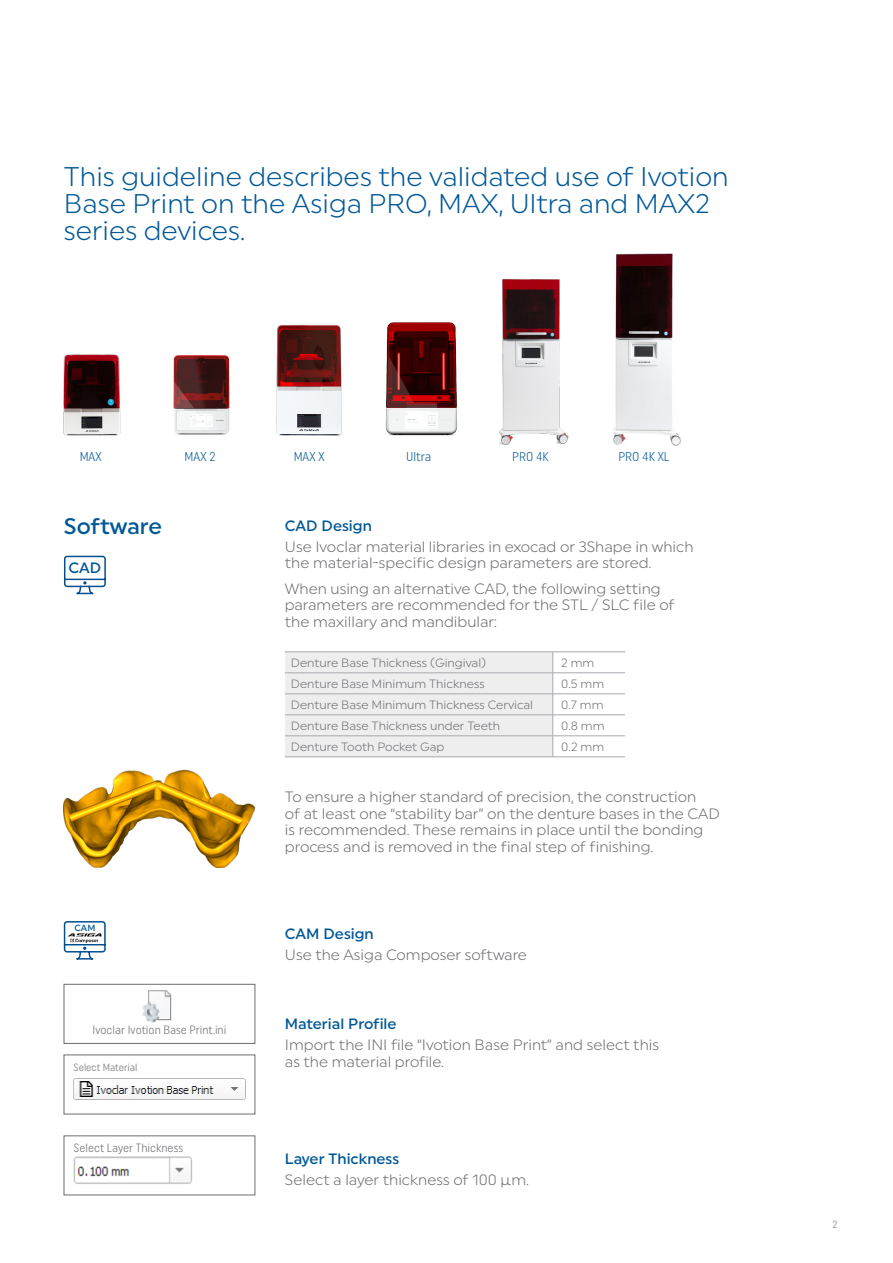
<style>
.page{position:relative;width:893px;height:1263px;background:#fff}
.page>*{position:absolute;margin:0;border:0;box-sizing:border-box;transform-origin:0 0}
.t1{font:27px/27px "Uniform Pro Ivoclar Lgt";color:#015897}
.t2{font:500 22.5px "Uniform Pro Ivoclar";color:#015897}
.t3{font:15px/16.5px "Uniform Pro Ivoclar Lgt";color:#6c6d70}
.t4{font:500 15px "Uniform Pro Ivoclar";color:#015897}
.t5{font:12.75px "Uniform Pro Ivoclar Con Lgt";color:#015897}
.t6{font:12px "Uniform Pro Ivoclar Lgt";color:#6c6d70}
.t7{font:12px "Uniform Pro Ivoclar Con Lgt";color:#6c6d70}
.t8{font:10.5px "Uniform Pro Ivoclar Con Lgt";color:#6c6d70}
.t9{font:10.5px "Uniform Pro Ivoclar Con";color:#939598}
.t10{font:500 9px "Uniform Pro Ivoclar";color:#015897}
</style>
<div class="page">
<hr style="left:285px;top:651px;width:268px;height:1px;background:#a8a9ad">
<hr style="left:553px;top:651px;width:72px;height:1px;background:#a8a9ad">
<hr style="left:553px;top:672px;width:72px;height:1px;background:#a8a9ad">
<hr style="left:553px;top:693px;width:72px;height:1px;background:#a8a9ad">
<hr style="left:553px;top:714px;width:72px;height:1px;background:#a8a9ad">
<hr style="left:553px;top:735px;width:72px;height:1px;background:#a8a9ad">
<svg style="left:285px;top:652px;width:269px;height:104px;background:#eaeaec"></svg>
<hr style="left:285px;top:756px;width:268px;height:1px;background:#a8a9ad">
<hr style="left:553px;top:756px;width:72px;height:1px;background:#a8a9ad">
<svg style="left:64px;top:555px;width:42px;height:40px"></svg>
<img style="left:63px;top:769px;width:192px;height:99px">
<svg style="left:63px;top:921px;width:43px;height:39px"></svg>
<img style="left:68px;top:932px;width:34px;height:11px">
<img style="left:63px;top:354px;width:57px;height:82px">
<img style="left:173px;top:355px;width:57px;height:80px">
<img style="left:276px;top:324px;width:66px;height:112px">
<img style="left:385px;top:322px;width:72px;height:114px">
<img style="left:613px;top:253px;width:68px;height:193px">
<img style="left:499px;top:279px;width:70px;height:166px">
<div style="left:64px;top:984px;width:191px;height:59px;border:1px solid #6c6d70"></div>
<img style="left:142px;top:990px;width:30px;height:33px">
<img style="left:73px;top:1078px;width:173px;height:22px">
<img style="left:74px;top:1157px;width:118px;height:27px">
<h1 class="t1" style="left:64px;top:163px;width:666px">This guideline describes the validated use of Ivotion<br>Base Print on the Asiga PRO, MAX, Ultra and MAX2 series devices.</h1>
<p class="t5" style="left:80px;top:448px;width:24px">MAX</p>
<p class="t5" style="left:185px;top:448px;width:32px">MAX 2</p>
<p class="t5" style="left:294px;top:448px;width:32px">MAX X</p>
<p class="t5" style="left:406px;top:448px;width:27px">Ultra</p>
<p class="t5" style="left:512px;top:448px;width:38px">PRO 4K</p>
<p class="t5" style="left:618px;top:448px;width:53px">PRO 4K XL</p>
<h2 class="t2" style="left:64px;top:514px;width:100px">Software</h2>
<p class="t4" style="left:69px;top:559px;width:34px">CAD</p>
<p class="t10" style="left:75px;top:922px;width:22px">CAM</p>
<p class="t7" style="left:92px;top:1022px;width:135px">Ivoclar Ivotion Base Print.ini</p>
<p class="t8" style="left:74px;top:1061px;width:65px">Select Material</p>
<p class="t7" style="left:74px;top:1140px;width:111px">Select Layer Thickness</p>
<p class="t4" style="left:285px;top:517px;width:88px">CAD Design</p>
<p class="t3" style="left:285px;top:538px;width:410px">Use Ivoclar material libraries in exocad or 3Shape in which the material-specific design parameters are stored.</p>
<p class="t3" style="left:285px;top:580px;width:391px">When using an alternative CAD, the following setting parameters are recommended for the STL / SLC file of the maxillary and mandibular:</p>
<p class="t6" style="left:291px;top:656px;width:197px">Denture Base Thickness (Gingival)</p>
<p class="t6" style="left:561px;top:656px;width:35px">2 mm</p>
<p class="t6" style="left:291px;top:677px;width:195px">Denture Base Minimum Thickness</p>
<p class="t6" style="left:561px;top:677px;width:44px">0.5 mm</p>
<p class="t6" style="left:291px;top:698px;width:244px">Denture Base Minimum Thickness Cervical</p>
<p class="t6" style="left:561px;top:698px;width:44px">0.7 mm</p>
<p class="t6" style="left:291px;top:719px;width:211px">Denture Base Thickness under Teeth</p>
<p class="t6" style="left:561px;top:719px;width:45px">0.8 mm</p>
<p class="t6" style="left:291px;top:740px;width:155px">Denture Tooth Pocket Gap</p>
<p class="t6" style="left:561px;top:740px;width:44px">0.2 mm</p>
<p class="t3" style="left:285px;top:788px;width:437px">To ensure a higher standard of precision, the construction<br>of at least one “stability bar” on the denture bases in the CAD is recommended. These remains in place until the bonding process and is removed in the final step of finishing.</p>
<p class="t4" style="left:285px;top:925px;width:90px">CAM Design</p>
<p class="t3" style="left:285px;top:946px;width:244px">Use the Asiga Composer software</p>
<p class="t4" style="left:285px;top:1015px;width:113px">Material Profile</p>
<p class="t3" style="left:285px;top:1036px;width:376px">Import the INI file “Ivotion Base Print” and select this as the material profile.</p>
<p class="t4" style="left:285px;top:1150px;width:116px">Layer Thickness</p>
<p class="t3" style="left:285px;top:1171px;width:246px">Select a layer thickness of 100 µm.</p>
<p class="t9" style="left:833px;top:1218px;width:7px">2</p>
</div>
